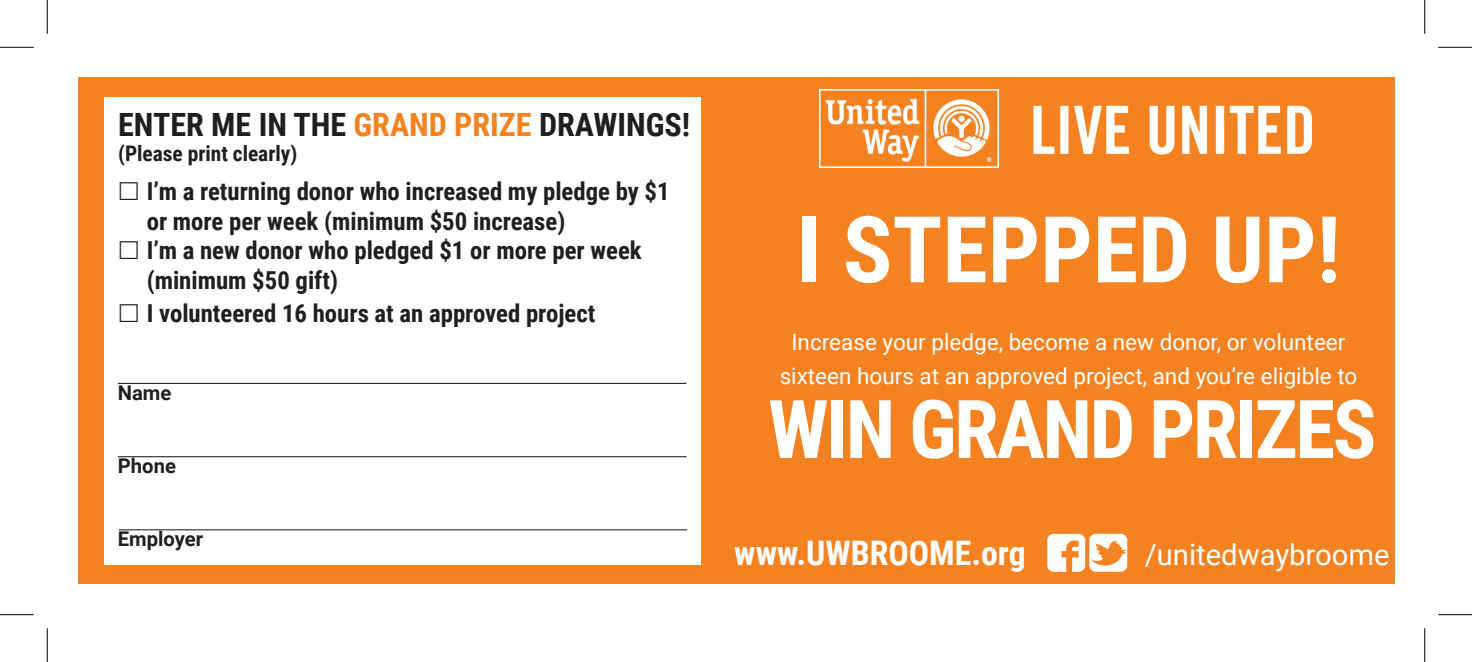
<style>
.page{position:relative;width:1472px;height:662px;background:#fff}
.page>*{position:absolute;margin:0;border:0;box-sizing:border-box;transform-origin:0 0}
.t1{font:700 92.25px "Roboto Condensed";color:#fff}
.t2{font:700 81px "Roboto Condensed";letter-spacing:-.03em;color:#fff}
.t3{font:700 33.75px "Roboto Condensed";color:#fff}
.t4{font:700 31.95px "Roboto Condensed";color:#221e1f}
.t5{font:29.25px "Roboto";color:#fff}
.t6{font:700 24.75px/29.7px "Roboto Condensed";color:#221e1f}
.t7{font:22.5px/33.8px "Roboto";color:#fff;text-align:center}
.t8{font:700 21.38px "Roboto Condensed";color:#221e1f}
.t9{font:700 20.25px "Roboto";color:#221e1f}
.s1{color:#f58220}
</style>
<div class="page">
<div style="left:78px;top:78px;width:1316px;height:506px;background:#f58220"></div>
<div style="left:104px;top:98px;width:596px;height:466px;background:#fff"></div>
<hr style="left:118px;top:383px;width:568px;height:1px;background:#221e1f">
<hr style="left:118px;top:456px;width:568px;height:1px;background:#221e1f">
<svg style="left:1047px;top:533px;width:80px;height:38px"></svg>
<hr style="left:119px;top:529px;width:568px;height:1px;background:#221e1f">
<img style="left:820px;top:89px;width:491px;height:78px">
<hr style="left:0;top:47px;width:34px;height:1px;background:#000">
<hr style="left:1438px;top:47px;width:34px;height:1px;background:#000">
<hr style="left:0;top:614px;width:34px;height:1px;background:#000">
<hr style="left:1438px;top:614px;width:34px;height:1px;background:#000">
<hr style="left:47px;top:0;width:1px;height:34px;background:#000">
<hr style="left:47px;top:628px;width:1px;height:34px;background:#000">
<hr style="left:1424px;top:0;width:1px;height:34px;background:#000">
<hr style="left:1424px;top:628px;width:1px;height:34px;background:#000">
<p class="t4" style="left:118px;top:102px;width:573px">ENTER ME IN THE <span class="s1">GRAND PRIZE</span> DRAWINGS!</p>
<p class="t8" style="left:118px;top:139px;width:181px">(Please print clearly)</p>
<p class="t6" style="left:147px;top:175px;width:524px">I’m a returning donor who increased my pledge by $1 or more per week (minimum $50 increase)</p>
<p class="t6" style="left:147px;top:235px;width:496px">I’m a new donor who pledged $1 or more per week (minimum $50 gift)</p>
<p class="t6" style="left:147px;top:298px;width:450px">I volunteered 16 hours at an approved project</p>
<p class="t9" style="left:118px;top:379px;width:55px">Name</p>
<p class="t9" style="left:118px;top:452px;width:60px">Phone</p>
<p class="t9" style="left:118px;top:525px;width:87px">Employer</p>
<p class="t1" style="left:796px;top:185px;width:546px">I STEPPED UP!</p>
<p class="t7" style="left:779px;top:324px;width:579px">Increase your pledge, become a new donor, or volunteer sixteen hours at an approved project, and you’re eligible to</p>
<p class="t2" style="left:768px;top:372px;width:610px">WIN GRAND PRIZES</p>
<p class="t3" style="left:734px;top:529px;width:293px">www.UWBROOME.org</p>
<p class="t5" style="left:1144px;top:534px;width:246px">/unitedwaybroome</p>
</div>
